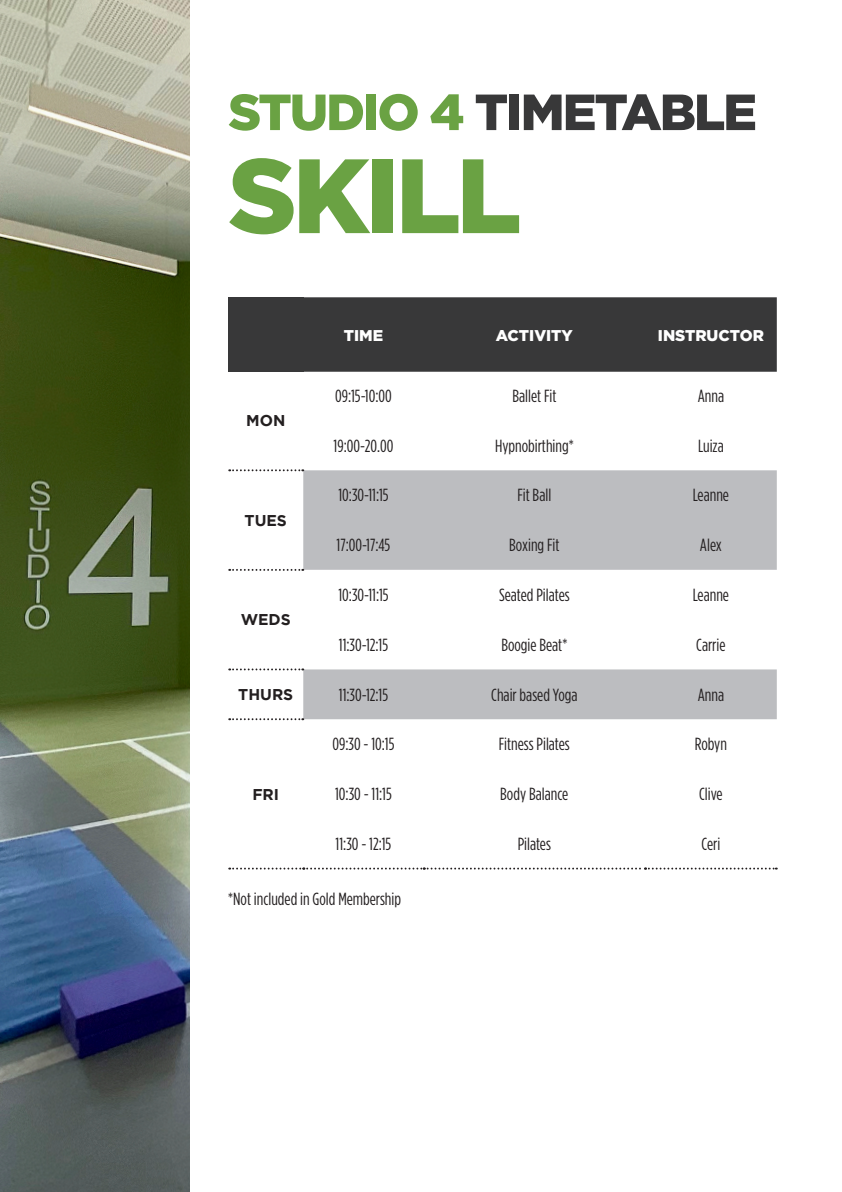
<style>
.page{position:relative;width:842px;height:1192px;background:#fff}
.page>*{position:absolute;margin:0;border:0;box-sizing:border-box;transform-origin:0 0}
.t1{font:900 105.35px "Gotham";letter-spacing:-.04em;color:#6aa243}
.t2{font:900 50.75px "Gotham";letter-spacing:-.04em;color:#383839}
.t3{font:17.55px "Gotham Condensed";color:#231f20}
.t4{font:900 15.6px "Gotham";color:#fff}
.t5{font:700 15.6px "Gotham";color:#231f20}
.s1{color:#6aa243}
</style>
<div class="page">
<div style="left:228px;top:297px;width:75px;height:75px;background:#383839"></div>
<div style="left:303px;top:297px;width:474px;height:75px;background:#383839"></div>
<div style="left:303px;top:470px;width:474px;height:100px;background:#bcbdc0"></div>
<svg style="left:229px;top:469px;width:74px;height:2px"></svg>
<svg style="left:229px;top:569px;width:74px;height:2px"></svg>
<svg style="left:229px;top:668px;width:548px;height:52px;background:#c6c7c9"></svg>
<svg style="left:229px;top:868px;width:548px;height:2px"></svg>
<img style="left:0;top:0;width:189px;height:1192px">
<p class="t2" style="left:228px;top:77px;width:530px"><span class="s1">STUDIO 4</span> TIMETABLE</p>
<p class="t1" style="left:228px;top:123px;width:295px">SKILL</p>
<p class="t5" style="left:246px;top:412px;width:41px">MON</p>
<p class="t5" style="left:245px;top:511px;width:44px">TUES</p>
<p class="t5" style="left:241px;top:611px;width:52px">WEDS</p>
<p class="t4" style="left:344px;top:324px;width:41px">TIME</p>
<p class="t4" style="left:496px;top:324px;width:79px">ACTIVITY</p>
<p class="t4" style="left:658px;top:324px;width:108px">INSTRUCTOR</p>
<p class="t3" style="left:335px;top:386px;width:58px">09:15-10:00</p>
<p class="t3" style="left:512px;top:386px;width:46px">Ballet Fit</p>
<p class="t3" style="left:698px;top:386px;width:28px">Anna</p>
<p class="t3" style="left:334px;top:436px;width:61px">19:00-20.00</p>
<p class="t3" style="left:495px;top:436px;width:80px">Hypnobirthing*</p>
<p class="t3" style="left:698px;top:436px;width:27px">Luiza</p>
<p class="t3" style="left:338px;top:486px;width:52px">10:30-11:15</p>
<p class="t3" style="left:517px;top:486px;width:35px">Fit Ball</p>
<p class="t3" style="left:693px;top:486px;width:38px">Leanne</p>
<p class="t3" style="left:337px;top:536px;width:55px">17:00-17:45</p>
<p class="t3" style="left:509px;top:536px;width:52px">Boxing Fit</p>
<p class="t3" style="left:700px;top:536px;width:23px">Alex</p>
<p class="t3" style="left:338px;top:585px;width:52px">10:30-11:15</p>
<p class="t3" style="left:499px;top:585px;width:72px">Seated Pilates</p>
<p class="t3" style="left:693px;top:585px;width:38px">Leanne</p>
<p class="t3" style="left:339px;top:635px;width:51px">11:30-12:15</p>
<p class="t3" style="left:501px;top:635px;width:67px">Boogie Beat*</p>
<p class="t3" style="left:696px;top:635px;width:31px">Carrie</p>
<p class="t5" style="left:238px;top:685px;width:57px">THURS</p>
<p class="t3" style="left:339px;top:685px;width:51px">11:30-12:15</p>
<p class="t3" style="left:491px;top:685px;width:88px">Chair based Yoga</p>
<p class="t3" style="left:698px;top:685px;width:28px">Anna</p>
<p class="t5" style="left:252px;top:785px;width:28px">FRI</p>
<p class="t3" style="left:332px;top:735px;width:63px">09:30 - 10:15</p>
<p class="t3" style="left:499px;top:735px;width:73px">Fitness Pilates</p>
<p class="t3" style="left:695px;top:735px;width:34px">Robyn</p>
<p class="t3" style="left:335px;top:785px;width:58px">10:30 - 11:15</p>
<p class="t3" style="left:500px;top:785px;width:70px">Body Balance</p>
<p class="t3" style="left:699px;top:785px;width:25px">Clive</p>
<p class="t3" style="left:336px;top:834px;width:57px">11:30 - 12:15</p>
<p class="t3" style="left:518px;top:834px;width:35px">Pilates</p>
<p class="t3" style="left:701px;top:834px;width:20px">Ceri</p>
<p class="t3" style="left:228px;top:889px;width:174px">*Not included in Gold Membership</p>
</div>
